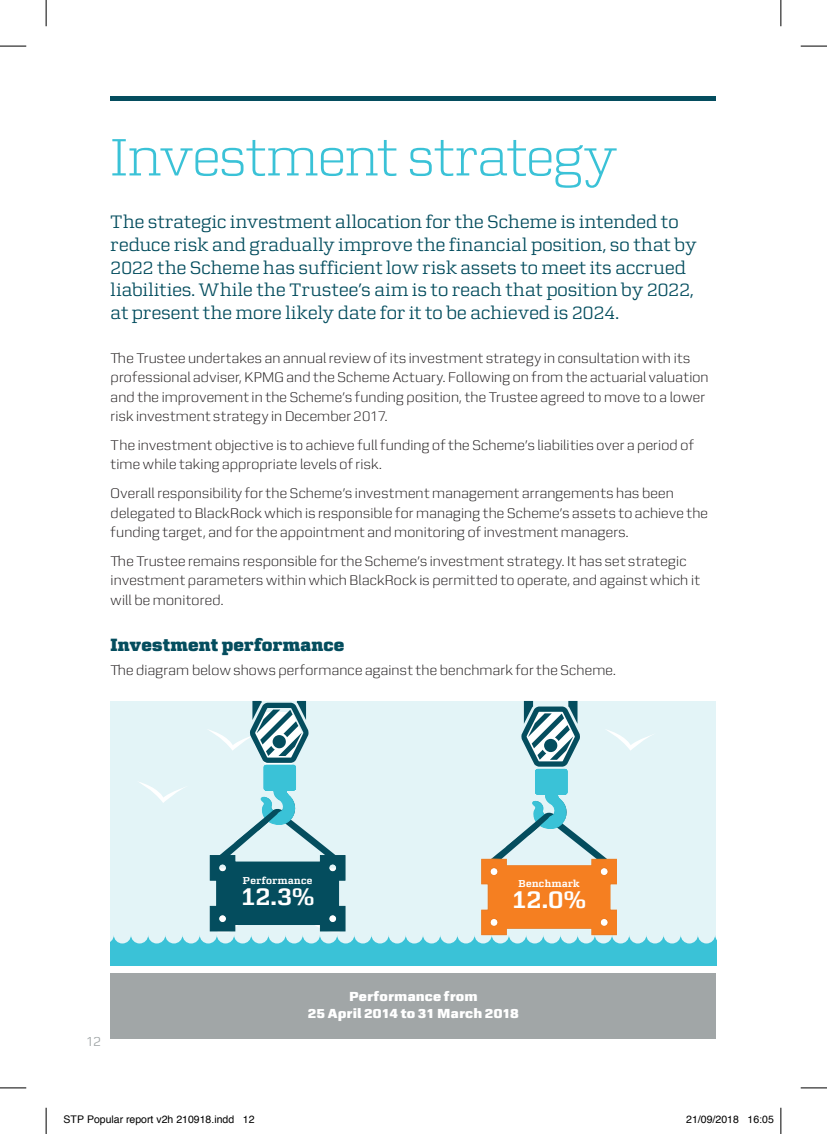
<style>
.page{position:relative;width:827px;height:1134px;background:#fff}
.page>*{position:absolute;margin:0;border:0;box-sizing:border-box;transform-origin:0 0}
.t1{font:300 56px "Zetta Serif";letter-spacing:-.005em;color:#3ac2d7}
.t2{font:700 25.38px "Zetta Serif";color:#fff}
.t3{font:19.25px/22.8px "Zetta Serif";letter-spacing:.015em;color:#044d5e}
.t4{font:800 18.38px "Zetta Serif";letter-spacing:.015em;color:#044d5e}
.t5{font:300 14.88px/19.2px "Zetta Sans";letter-spacing:.015em;color:#231f20}
.t6{font:800 14px/16.8px "Zetta Sans";letter-spacing:.01em;color:#fff;text-align:center}
.t7{font:14px "Zetta Sans";color:#a1a6a7}
.t8{font:10.5px "Helvetica";color:#000}
.t9{font:700 10.5px "Zetta Serif";letter-spacing:.04em;color:#fff}
</style>
<div class="page">
<div style="left:111px;top:96px;width:605px;height:5px;background:#044d5e"></div>
<div style="left:110px;top:973px;width:606px;height:65px;background:#a1a6a7"></div>
<svg style="left:110px;top:701px;width:606px;height:264px;background:#bfdada"></svg>
<svg style="left:0;top:46px;width:26px;height:1px"></svg>
<svg style="left:800px;top:46px;width:26px;height:1px"></svg>
<svg style="left:0;top:1088px;width:26px;height:1px"></svg>
<svg style="left:800px;top:1088px;width:26px;height:1px"></svg>
<svg style="left:46px;top:0;width:1px;height:26px"></svg>
<svg style="left:46px;top:1108px;width:1px;height:26px"></svg>
<svg style="left:780px;top:0;width:1px;height:26px"></svg>
<svg style="left:780px;top:1108px;width:1px;height:26px"></svg>
<h1 class="t1" style="left:111px;top:127px;width:507px">Investment strategy</h1>
<p class="t3" style="left:111px;top:211px;width:587px">The strategic investment allocation for the Scheme is intended to reduce risk and gradually improve the financial position, so that by 2022 the Scheme has sufficient low risk assets to meet its accrued liabilities. While the Trustee’s aim is to reach that position by 2022, at present the more likely date for it to be achieved is 2024.</p>
<p class="t5" style="left:111px;top:349px;width:599px">The Trustee undertakes an annual review of its investment strategy in consultation with its professional adviser, KPMG and the Scheme Actuary. Following on from the actuarial valuation and the improvement in the Scheme’s funding position, the Trustee agreed to move to a lower risk investment strategy in December 2017.</p>
<p class="t5" style="left:111px;top:436px;width:584px">The investment objective is to achieve full funding of the Scheme’s liabilities over a period of time while taking appropriate levels of risk.</p>
<p class="t5" style="left:111px;top:484px;width:598px">Overall responsibility for the Scheme’s investment management arrangements has been delegated to BlackRock which is responsible for managing the Scheme’s assets to achieve the funding target, and for the appointment and monitoring of investment managers.</p>
<p class="t5" style="left:111px;top:552px;width:590px">The Trustee remains responsible for the Scheme’s investment strategy. It has set strategic investment parameters within which BlackRock is permitted to operate, and against which it will be monitored.</p>
<p class="t4" style="left:110px;top:633px;width:235px">Investment performance</p>
<p class="t5" style="left:110px;top:661px;width:507px">The diagram below shows performance against the benchmark for the Scheme.</p>
<p class="t9" style="left:243px;top:874px;width:71px">Performance</p>
<h2 class="t2" style="left:241px;top:881px;width:75px">12.3%</h2>
<p class="t9" style="left:518px;top:878px;width:63px">Benchmark</p>
<h2 class="t2" style="left:512px;top:885px;width:75px">12.0%</h2>
<p class="t7" style="left:86px;top:1034px;width:17px">12</p>
<p class="t6" style="left:308px;top:988px;width:212px">Performance from<br>25 April 2014 to 31 March 2018</p>
<p class="t8" style="left:64px;top:1112px;width:192px">STP Popular report v2h 210918.indd 12</p>
<p class="t8" style="left:686px;top:1112px;width:89px">21/09/2018 16:05</p>
</div>
